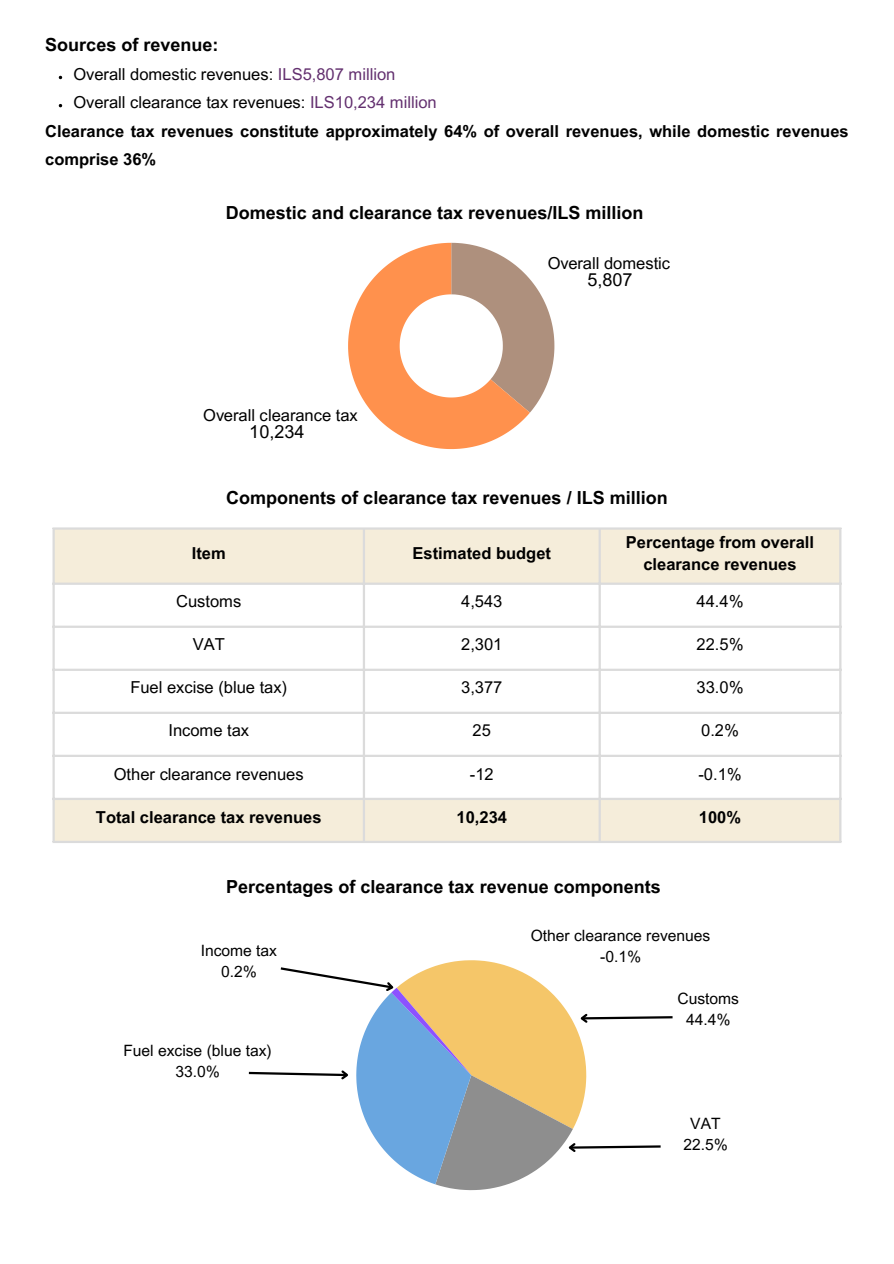
<style>
.page{position:relative;width:894px;height:1264px;background:#fff}
.page>*{position:absolute;margin:0;border:0;box-sizing:border-box;transform-origin:0 0}
.t1{font:700 18px "Arial MT Pro";color:#000}
.t2{font:18px "Arial MT Pro";color:#000}
.t3{font:16.5px/19.5px "Arial MT Pro";color:#000;text-align:center}
.t4{font:700 16.5px/22.5px "Arial MT Pro";color:#000;text-align:center}
.t5{font:15.6px/21.5px "Arial MT Pro";color:#000;text-align:center}
.s1{color:#63306f}
</style>
<div class="page">
<svg style="left:348px;top:243px;width:206px;height:206px"></svg>
<svg style="left:55px;top:529px;width:784px;height:311px"></svg>
<hr style="left:52px;top:529px;width:3px;height:311px;background:#dbdbdb">
<hr style="left:363px;top:529px;width:2px;height:311px;background:#dbdbdb">
<hr style="left:598px;top:529px;width:2px;height:311px;background:#dbdbdb">
<hr style="left:839px;top:529px;width:2px;height:311px;background:#dbdbdb">
<hr style="left:52px;top:527px;width:789px;height:2px;background:#dbdbdb">
<hr style="left:52px;top:582px;width:789px;height:3px;background:#dbdbdb">
<hr style="left:52px;top:625px;width:789px;height:3px;background:#dbdbdb">
<hr style="left:52px;top:668px;width:789px;height:3px;background:#dbdbdb">
<hr style="left:52px;top:711px;width:789px;height:3px;background:#dbdbdb">
<hr style="left:52px;top:754px;width:789px;height:3px;background:#dbdbdb">
<hr style="left:52px;top:797px;width:789px;height:3px;background:#dbdbdb">
<hr style="left:52px;top:840px;width:789px;height:3px;background:#dbdbdb">
<svg style="left:439px;top:960px;width:65px;height:5px"></svg>
<svg style="left:248px;top:965px;width:425px;height:226px"></svg>
<p class="t1" style="left:45px;top:38px;width:175px">Sources of revenue:</p>
<p class="t3" style="left:73px;top:67px;width:323px">Overall domestic revenues: <span class="s1">ILS5,807 million</span></p>
<p class="t3" style="left:73px;top:95px;width:365px">Overall clearance tax revenues: <span class="s1">ILS10,234 million</span></p>
<p class="t4" style="left:45px;top:119px;width:804px;line-height:28.2px;text-align:left">Clearance tax revenues constitute approximately 64% of overall revenues, while domestic revenues comprise 36%</p>
<h1 class="t1" style="left:226px;top:206px;width:419px">Domestic and clearance tax revenues/ILS million</h1>
<p class="t3" style="left:203px;top:407px;width:156px">Overall clearance tax<br>10234</p>
<h1 class="t2" style="left:249px;top:424px;width:57px">10,234</h1>
<p class="t3" style="left:547px;top:255px;width:124px">Overall domestic<br>5807</p>
<h1 class="t2" style="left:587px;top:273px;width:47px">5,807</h1>
<p class="t1" style="left:226px;top:490px;width:443px">Components of clearance tax revenues / ILS million</p>
<p class="t4" style="left:192px;top:544px;width:35px">Item</p>
<h2 class="t4" style="left:412px;top:544px;width:140px">Estimated budget</h2>
<h2 class="t4" style="left:625px;top:532px;width:189px">Percentage from overall clearance revenues</h2>
<h1 class="t3" style="left:176px;top:594px;width:67px">Customs</h1>
<p class="t3" style="left:461px;top:594px;width:43px">4,543</p>
<p class="t3" style="left:696px;top:594px;width:48px">44.4%</p>
<p class="t3" style="left:193px;top:637px;width:34px">VAT</p>
<p class="t3" style="left:461px;top:637px;width:43px">2,301</p>
<p class="t3" style="left:696px;top:637px;width:48px">22.5%</p>
<p class="t3" style="left:130px;top:680px;width:158px">Fuel excise (blue tax)</p>
<p class="t3" style="left:461px;top:680px;width:43px">3,377</p>
<p class="t3" style="left:696px;top:680px;width:48px">33.0%</p>
<p class="t3" style="left:168px;top:723px;width:82px">Income tax</p>
<p class="t3" style="left:472px;top:723px;width:20px">25</p>
<p class="t3" style="left:701px;top:723px;width:39px">0.2%</p>
<p class="t3" style="left:114px;top:766px;width:191px">Other clearance revenues</p>
<p class="t3" style="left:469px;top:766px;width:25px">-12</p>
<p class="t3" style="left:698px;top:766px;width:45px">-0.1%</p>
<p class="t4" style="left:96px;top:807px;width:227px">Total clearance tax revenues</p>
<p class="t4" style="left:456px;top:807px;width:52px">10,234</p>
<p class="t4" style="left:698px;top:807px;width:44px">100%</p>
<p class="t1" style="left:226px;top:880px;width:436px">Percentages of clearance tax revenue components</p>
<p class="t5" style="left:201px;top:941px;width:78px">Income tax</p>
<p class="t5" style="left:221px;top:962px;width:37px">0.2%</p>
<h1 class="t5" style="left:123px;top:1041px;width:150px">Fuel excise (blue tax)</h1>
<p class="t5" style="left:175px;top:1063px;width:46px">33.0%</p>
<p class="t5" style="left:530px;top:926px;width:181px">Other clearance revenues</p>
<p class="t5" style="left:600px;top:948px;width:42px">-0.1%</p>
<p class="t5" style="left:677px;top:989px;width:63px">Customs</p>
<p class="t5" style="left:686px;top:1010px;width:46px">44.4%</p>
<p class="t5" style="left:683px;top:1114px;width:46px">VAT<br>22.5%</p>
</div>
